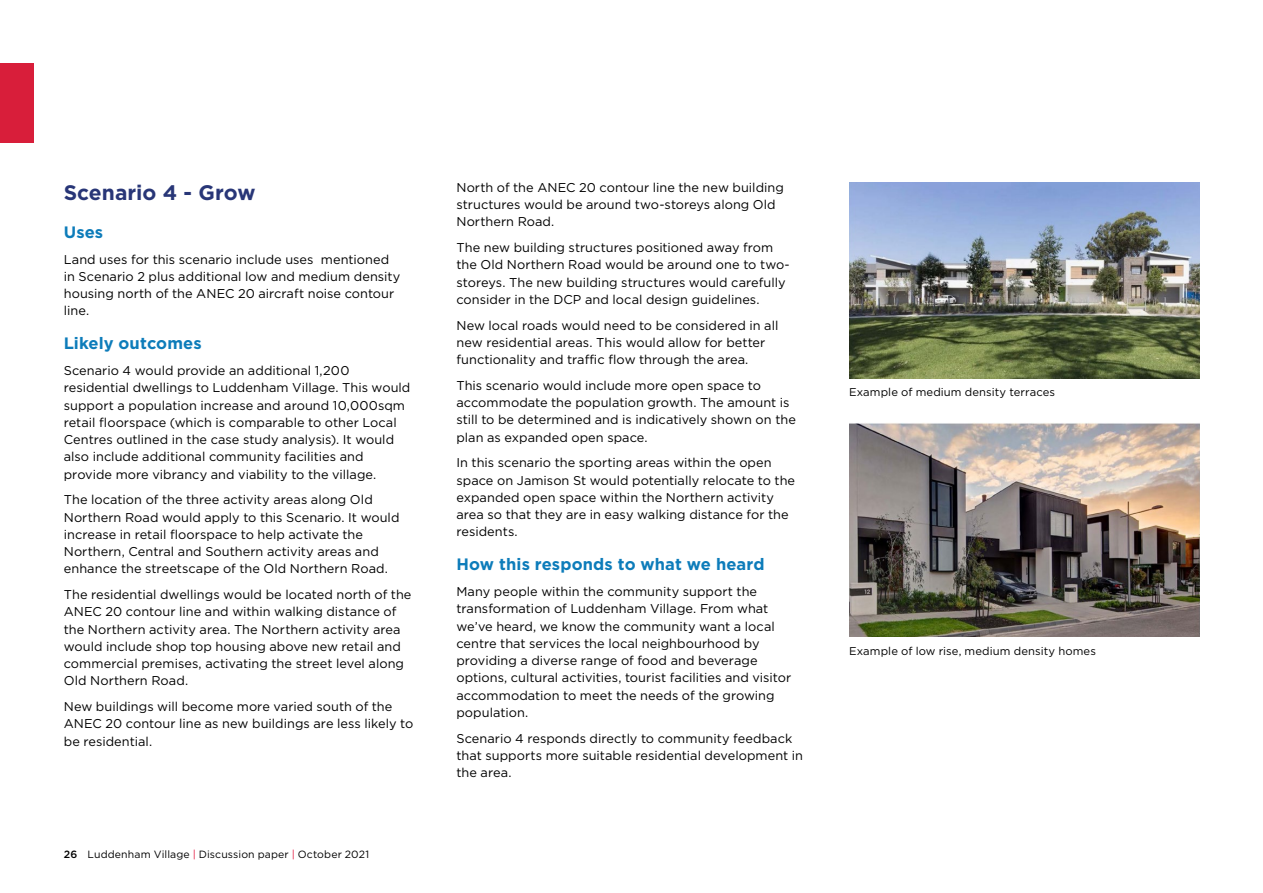
<style>
.page{position:relative;width:1263px;height:893px;background:#fff}
.page>*{position:absolute;margin:0;border:0;box-sizing:border-box;transform-origin:0 0}
.t1{font:700 21px "Gotham";color:#283677}
.t2{font:700 16.5px "Gotham";letter-spacing:.005em;color:#0d7cba}
.Body{font:12.75px/17.2px "Gotham";letter-spacing:.005em;color:#000}
.Figures_Maps_Body{font:11.25px "Gotham";letter-spacing:.01em;color:#000}
.t3{font:10.5px "Gotham";letter-spacing:.015em;color:#000}
.s1{font-weight:500}
.s2{color:#e3173e}
</style>
<div class="page">
<img style="left:849px;top:183px;width:350px;height:195px">
<img style="left:849px;top:423px;width:350px;height:214px">
<div style="left:0;top:64px;width:33px;height:79px;background:#d81e3a"></div>
<h2 class="t1" style="left:64px;top:178px;width:193px">Scenario 4 - Grow</h2>
<h3 class="t2" style="left:64px;top:221px;width:41px">Uses</h3>
<p class="Body" style="left:64px;top:250px;width:338px">Land uses for this scenario include uses mentioned in Scenario 2 plus additional low and medium density housing north of the ANEC 20 aircraft noise contour line.</p>
<h3 class="t2" style="left:64px;top:333px;width:139px">Likely outcomes</h3>
<p class="Body" style="left:64px;top:362px;width:348px">Scenario 4 would provide an additional 1,200 residential dwellings to Luddenham Village. This would support a population increase and around 10,000sqm retail floorspace (which is comparable to other Local Centres outlined in the case study analysis). It would also include additional community facilities and provide more vibrancy and viability to the village.</p>
<p class="Body" style="left:64px;top:491px;width:337px">The location of the three activity areas along Old Northern Road would apply to this Scenario. It would increase in retail floorspace to help activate the Northern, Central and Southern activity areas and enhance the streetscape of the Old Northern Road.</p>
<p class="Body" style="left:64px;top:586px;width:349px">The residential dwellings would be located north of the ANEC 20 contour line and within walking distance of the Northern activity area. The Northern activity area would include shop top housing above new retail and commercial premises, activating the street level along Old Northern Road.</p>
<p class="Body" style="left:64px;top:698px;width:351px">New buildings will become more varied south of the<br>ANEC 20 contour line as new buildings are less likely to be residential.</p>
<p class="t3" style="left:64px;top:847px;width:307px"><span class="s1">26</span> Luddenham Village <span class="s2">|</span> Discussion paper <span class="s2">|</span> October 2021</p>
<p class="Body" style="left:456px;top:178px;width:329px">North of the ANEC 20 contour line the new building structures would be around two-storeys along Old<br>Northern Road.</p>
<p class="Body" style="left:456px;top:239px;width:335px">The new building structures positioned away from the Old Northern Road would be around one to two&shy;storeys. The new building structures would carefully consider in the DCP and local design guidelines.</p>
<p class="Body" style="left:456px;top:316px;width:323px">New local roads would need to be considered in all new residential areas. This would allow for better functionality and traffic flow through the area.</p>
<p class="Body" style="left:456px;top:376px;width:341px">This scenario would include more open space to accommodate the population growth. The amount is still to be determined and is indicatively shown on the plan as expanded open space.</p>
<p class="Body" style="left:456px;top:454px;width:340px">In this scenario the sporting areas within the open space on Jamison St would potentially relocate to the expanded open space within the Northern activity area so that they are in easy walking distance for the residents.</p>
<h3 class="t2" style="left:456px;top:553px;width:310px">How this responds to what we heard</h3>
<p class="Body" style="left:456px;top:583px;width:336px">Many people within the community support the transformation of Luddenham Village. From what we’ve heard, we know the community want a local centre that services the local neighbourhood by providing a diverse range of food and beverage options, cultural activities, tourist facilities and visitor accommodation to meet the needs of the growing population.</p>
<p class="Body" style="left:456px;top:729px;width:348px">Scenario 4 responds directly to community feedback that supports more suitable residential development in the area.</p>
<p class="Figures_Maps_Body" style="left:849px;top:384px;width:208px">Example of medium density terraces</p>
<p class="Figures_Maps_Body" style="left:849px;top:644px;width:248px">Example of low rise, medium density homes</p>
</div>
